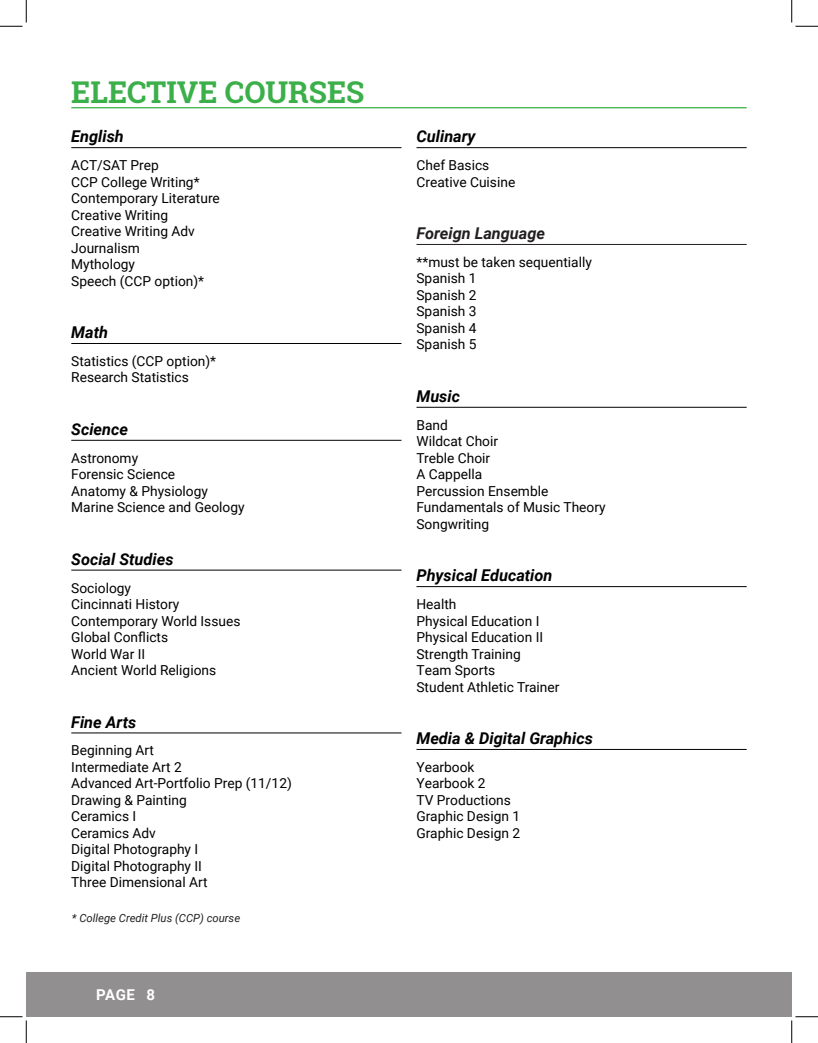
<style>
.page{position:relative;width:818px;height:1043px;background:#fff}
.page>*{position:absolute;margin:0;border:0;box-sizing:border-box;transform-origin:0 0}
.t1{font:700 30px "Roboto Slab";color:#3baf49}
.Subheading_2{font:italic 700 16.25px "Roboto";color:#000}
.Subheading_2-2{font:italic 700 16.25px "Roboto";color:#231f20}
.t2{font:700 15px "Roboto";color:#fff}
.Body_Text{font:13.75px/16.5px "Roboto";color:#000}
.Section_Title{font:italic 11.25px "Roboto";color:#231f20}
</style>
<div class="page">
<div style="left:26px;top:972px;width:765px;height:44px;background:#918f8f"></div>
<hr style="left:71px;top:107px;width:675px;height:1px;background:#3baf49">
<hr style="left:71px;top:147px;width:330px;height:1px;background:#000">
<hr style="left:71px;top:343px;width:330px;height:1px;background:#000">
<hr style="left:71px;top:440px;width:330px;height:1px;background:#000">
<hr style="left:71px;top:570px;width:330px;height:1px;background:#000">
<hr style="left:71px;top:732px;width:330px;height:1px;background:#000">
<hr style="left:416px;top:147px;width:330px;height:1px;background:#000">
<hr style="left:416px;top:244px;width:330px;height:1px;background:#231f20">
<hr style="left:416px;top:407px;width:330px;height:1px;background:#000">
<hr style="left:416px;top:586px;width:330px;height:1px;background:#000">
<hr style="left:416px;top:749px;width:330px;height:1px;background:#000">
<svg style="left:0;top:0;width:27px;height:27px"></svg>
<svg style="left:0;top:1016px;width:27px;height:26px"></svg>
<svg style="left:791px;top:0;width:27px;height:27px"></svg>
<svg style="left:791px;top:1016px;width:27px;height:26px"></svg>
<p class="t1" style="left:71px;top:71px;width:295px">ELECTIVE COURSES</p>
<p class="Subheading_2" style="left:71px;top:125px;width:54px">English</p>
<p class="Body_Text" style="left:71px;top:156px;width:89px">ACT/SAT Prep</p>
<p class="Body_Text" style="left:71px;top:173px;width:130px">CCP College Writing*</p>
<p class="Body_Text" style="left:71px;top:189px;width:150px">Contemporary Literature</p>
<p class="Body_Text" style="left:71px;top:206px;width:125px">Creative Writing<br>Creative Writing Adv</p>
<p class="Body_Text" style="left:71px;top:239px;width:70px">Journalism</p>
<p class="Body_Text" style="left:71px;top:255px;width:65px">Mythology</p>
<p class="Body_Text" style="left:71px;top:272px;width:134px">Speech (CCP option)*</p>
<p class="Subheading_2" style="left:71px;top:321px;width:38px">Math</p>
<p class="Body_Text" style="left:71px;top:352px;width:146px">Statistics (CCP option)*</p>
<p class="Body_Text" style="left:71px;top:369px;width:119px">Research Statistics</p>
<p class="Subheading_2" style="left:71px;top:418px;width:58px">Science</p>
<p class="Body_Text" style="left:71px;top:449px;width:68px">Astronomy</p>
<p class="Body_Text" style="left:71px;top:465px;width:105px">Forensic Science</p>
<p class="Body_Text" style="left:71px;top:482px;width:138px">Anatomy &amp; Physiology</p>
<p class="Body_Text" style="left:71px;top:498px;width:175px">Marine Science and Geology</p>
<p class="Subheading_2" style="left:71px;top:547px;width:104px">Social Studies</p>
<p class="Body_Text" style="left:71px;top:579px;width:61px">Sociology</p>
<p class="Body_Text" style="left:71px;top:595px;width:109px">Cincinnati History</p>
<p class="Body_Text" style="left:71px;top:612px;width:171px">Contemporary World Issues</p>
<p class="Body_Text" style="left:71px;top:628px;width:98px">Global Conflicts</p>
<p class="Body_Text" style="left:71px;top:645px;width:75px">World War II</p>
<p class="Body_Text" style="left:71px;top:661px;width:146px">Ancient World Religions</p>
<p class="Subheading_2" style="left:71px;top:710px;width:66px">Fine Arts</p>
<p class="Body_Text" style="left:71px;top:741px;width:84px">Beginning Art</p>
<p class="Body_Text" style="left:71px;top:758px;width:112px">Intermediate Art 2</p>
<p class="Body_Text" style="left:71px;top:774px;width:222px">Advanced Art-Portfolio Prep (11/12)</p>
<p class="Body_Text" style="left:71px;top:791px;width:117px">Drawing &amp; Painting<br>Ceramics I<br>Ceramics Adv</p>
<p class="Body_Text" style="left:71px;top:840px;width:138px">Digital Photography I<br>Digital Photography II<br>Three Dimensional Art</p>
<p class="Section_Title" style="left:72px;top:910px;width:170px">* College Credit Plus (CCP) course</p>
<p class="t2" style="left:96px;top:983px;width:60px">PAGE 8</p>
<p class="Subheading_2" style="left:416px;top:125px;width:61px">Culinary</p>
<p class="Body_Text" style="left:416px;top:156px;width:100px">Chef Basics<br>Creative Cuisine</p>
<p class="Subheading_2-2" style="left:416px;top:222px;width:130px">Foreign Language</p>
<p class="Body_Text" style="left:416px;top:253px;width:177px">**must be taken sequentially<br>Spanish 1<br>Spanish 2<br>Spanish 3<br>Spanish 4</p>
<p class="Body_Text" style="left:416px;top:336px;width:62px">Spanish 5</p>
<p class="Subheading_2" style="left:416px;top:385px;width:45px">Music</p>
<p class="Body_Text" style="left:416px;top:416px;width:83px">Band<br>Wildcat Choir<br>Treble Choir</p>
<p class="Body_Text" style="left:416px;top:465px;width:191px">A Cappella<br>Percussion Ensemble<br>Fundamentals of Music Theory</p>
<p class="Body_Text" style="left:416px;top:515px;width:74px">Songwriting</p>
<p class="Subheading_2" style="left:416px;top:564px;width:137px">Physical Education</p>
<p class="Body_Text" style="left:416px;top:595px;width:124px">Health<br>Physical Education I</p>
<p class="Body_Text" style="left:416px;top:628px;width:144px">Physical Education II<br>Strength Training<br>Team Sports<br>Student Athletic Trainer</p>
<p class="Subheading_2" style="left:416px;top:727px;width:178px">Media &amp; Digital Graphics</p>
<p class="Body_Text" style="left:416px;top:758px;width:96px">Yearbook<br>Yearbook 2<br>TV Productions</p>
<p class="Body_Text" style="left:416px;top:807px;width:105px">Graphic Design 1</p>
<p class="Body_Text" style="left:416px;top:824px;width:105px">Graphic Design 2</p>
</div>
